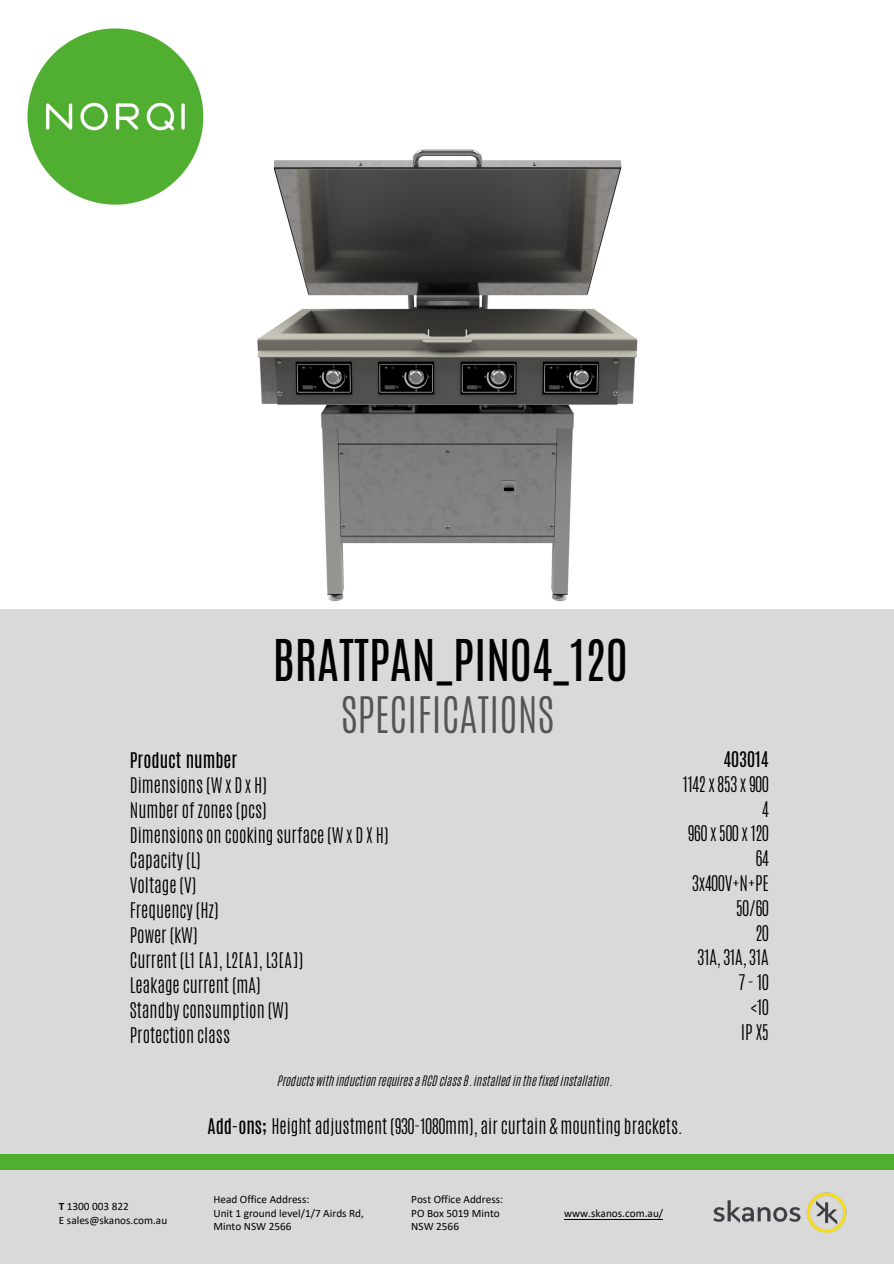
<style>
.page{position:relative;width:894px;height:1264px;background:#fff}
.page>*{position:absolute;margin:0;border:0;box-sizing:border-box;transform-origin:0 0}
.t1{font:48px "Antonio";color:#000}
.t2{font:300 42px "Antonio";color:#545454}
.t3{font:300 18px "Antonio";color:#000}
.t4{font:18px "Antonio";color:#000}
.t5{font:12px "CA Generated";color:#000}
.t6{font:11.25px/13.5px "Calibri";color:#000}
.s1{font-weight:400}
.s2{font-weight:700}
</style>
<div class="page">
<img style="left:257px;top:149px;width:381px;height:453px">
<div style="left:0;top:609px;width:893px;height:654px;background:#d9d9d9"></div>
<img style="left:27px;top:28px;width:247px;height:212px">
<div style="left:0;top:1153px;width:893px;height:16px;background:#50af31"></div>
<hr style="left:564px;top:1218px;width:98px;height:1px;background:#000">
<img style="left:713px;top:1192px;width:134px;height:41px">
<p class="t1" style="left:272px;top:626px;width:356px">BRATTPAN_PIN04_120</p>
<p class="t2" style="left:341px;top:685px;width:214px">SPECIFICATIONS</p>
<p class="t4" style="left:723px;top:746px;width:47px">403014</p>
<p class="t3" style="left:682px;top:771px;width:88px">1142 x 853 x 900</p>
<p class="t3" style="left:762px;top:796px;width:8px">4</p>
<p class="t3" style="left:687px;top:820px;width:83px">960 x 500 x 120</p>
<p class="t3" style="left:755px;top:845px;width:15px">64</p>
<p class="t3" style="left:692px;top:870px;width:78px">3x400V+N+PE</p>
<p class="t3" style="left:735px;top:895px;width:34px">50/60</p>
<p class="t3" style="left:755px;top:920px;width:15px">20</p>
<p class="t3" style="left:697px;top:944px;width:72px">31A, 31A, 31A</p>
<p class="t3" style="left:738px;top:969px;width:32px">7 - 10</p>
<p class="t3" style="left:750px;top:994px;width:19px">&lt;10</p>
<p class="t3" style="left:740px;top:1019px;width:29px">IP X5</p>
<p class="t4" style="left:130px;top:747px;width:109px">Product number</p>
<p class="t3" style="left:130px;top:772px;width:138px">Dimensions (W x D x H)</p>
<p class="t3" style="left:130px;top:797px;width:138px">Number of zones (pcs)</p>
<p class="t3" style="left:130px;top:822px;width:260px">Dimensions on cooking surface (W x D X H)</p>
<p class="t3" style="left:130px;top:847px;width:72px">Capacity (L)</p>
<p class="t3" style="left:130px;top:872px;width:68px">Voltage (V)</p>
<p class="t3" style="left:130px;top:897px;width:90px">Frequency (Hz)</p>
<p class="t3" style="left:130px;top:922px;width:69px">Power (kW)</p>
<p class="t3" style="left:130px;top:947px;width:175px">Current (L1 [A], L2[A], L3[A])</p>
<p class="t3" style="left:130px;top:972px;width:132px">Leakage current (mA)</p>
<p class="t3" style="left:130px;top:997px;width:160px">Standby consumption (W)</p>
<p class="t3" style="left:130px;top:1022px;width:102px">Protection class</p>
<p class="t5" style="left:278px;top:1072px;width:336px">Products with induction requires a RCD class B. installed in the fixed installation.</p>
<p class="t3" style="left:207px;top:1113px;width:477px"><span class="s1">Add-ons;</span> Height adjustment (930-1080mm), air curtain &amp; mounting brackets.</p>
<p class="t6" style="left:59px;top:1199px;width:110px"><span class="s2">T</span> 1300 003 822<br>E sales@skanos.com.au</p>
<p class="t6" style="left:213px;top:1192px;width:152px">Head Office Address:<br>Unit 1 ground level/1/7 Airds Rd,<br>Minto NSW 2566</p>
<p class="t6" style="left:411px;top:1192px;width:93px">Post Office Address:<br>PO Box 5019 Minto<br>NSW 2566</p>
<p class="t6" style="left:564px;top:1205px;width:101px">www.skanos.com.au/</p>
</div>
